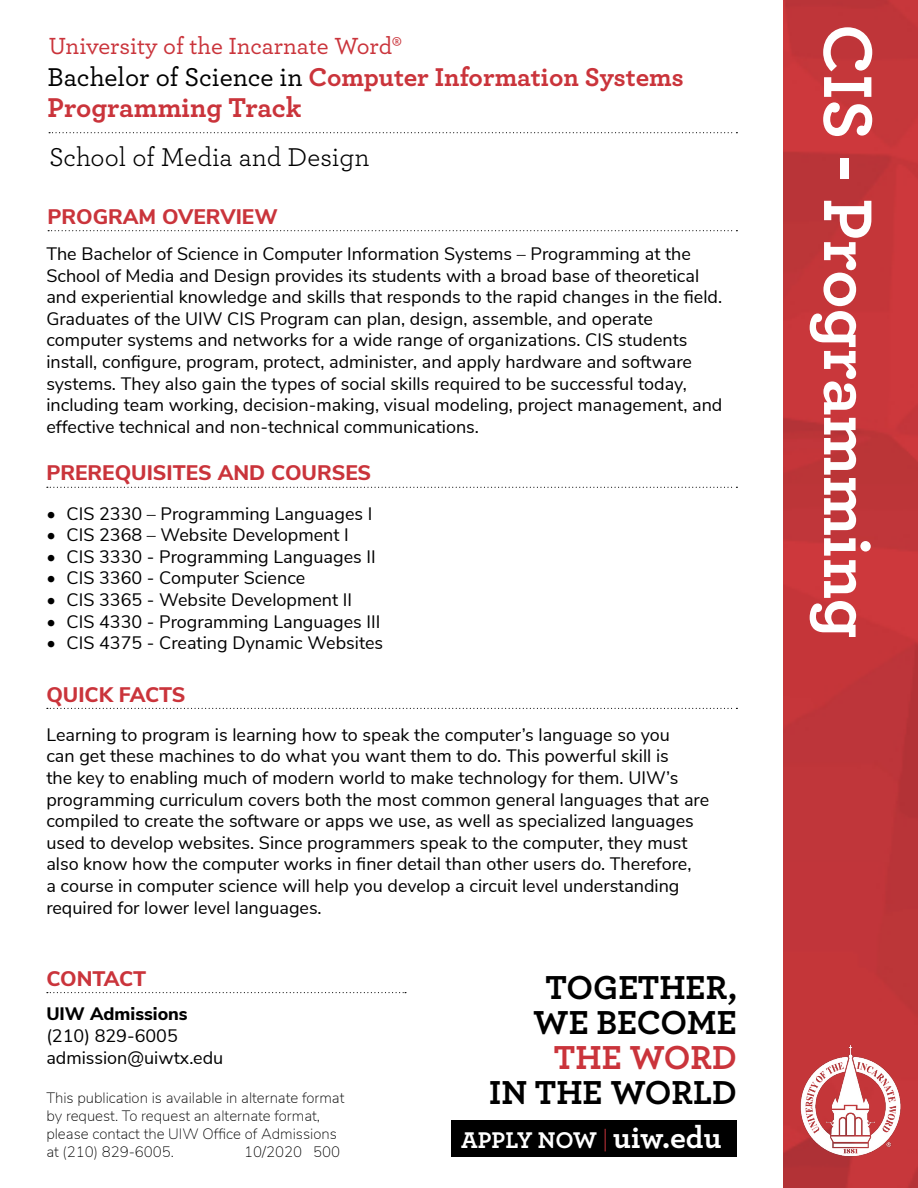
<style>
.page{position:relative;width:918px;height:1188px;background:#fff}
.page>*{position:absolute;margin:0;border:0;box-sizing:border-box;transform-origin:0 0}
.t1{font:700 72px "Archer Pro";color:#fff}
.t2{font:700 34.8px/34.8px "Archer Pro";color:#000;text-align:center}
.t3{font:700 34.8px "Archer Pro";color:#ca343b}
.t4{font:700 28.5px "Archer Pro";color:#ca343b}
.t5{font:700 27px "Archer Pro";color:#ca343b}
.t6{font:27px "Archer Pro";color:#000}
.t7{font:500 24.45px "Archer Pro";letter-spacing:-.005em;color:#ca343b}
.t8{font:700 23.85px "Archer Pro";color:#fff}
.t9{font:800 21px "Nunito Sans";color:#ca343b}
.t10{font:18px/21.6px "Nunito Sans";color:#000}
.t11{font:800 18px "Nunito Sans";color:#000}
.t12{font:200 15px/18px "Nunito Sans";color:#000}
.s1{font-weight:500;color:#000}
.s2{font-size:31.65px}
</style>
<div class="page">
<div style="left:452px;top:1120px;width:285px;height:37px;background:#000"></div>
<img style="left:783px;top:0;width:135px;height:1188px">
<img style="left:787px;top:1036px;width:128px;height:129px">
<svg style="left:49px;top:132px;width:688px;height:1px"></svg>
<svg style="left:48px;top:230px;width:689px;height:1px"></svg>
<svg style="left:605px;top:1129px;width:1px;height:22px"></svg>
<svg style="left:47px;top:992px;width:359px;height:1px"></svg>
<svg style="left:47px;top:708px;width:690px;height:1px"></svg>
<svg style="left:47px;top:487px;width:690px;height:1px"></svg>
<h3 class="t7" style="left:49px;top:28px;width:354px">University of the Incarnate Word®</h3>
<h3 class="t5" style="left:48px;top:56px;width:638px"><span class="s1">Bachelor of Science in</span> Computer Information Systems</h3>
<h3 class="t4" style="left:48px;top:85px;width:256px">Programming Track</h3>
<h3 class="t6" style="left:49px;top:139px;width:322px">School of Media and Design</h3>
<p class="t9" style="left:48px;top:201px;width:232px">PROGRAM OVERVIEW</p>
<p class="t10" style="left:46px;top:242px;width:678px">The Bachelor of Science in Computer Information Systems – Programming at the School of Media and Design provides its students with a broad base of theoretical and experiential knowledge and skills that responds to the rapid changes in the field.<br>Graduates of the UIW CIS Program can plan, design, assemble, and operate computer systems and networks for a wide range of organizations. CIS students install, configure, program, protect, administer, and apply hardware and software systems. They also gain the types of social skills required to be successful today, including team working, decision-making, visual modeling, project management, and effective technical and non-technical communications.</p>
<p class="t9" style="left:46px;top:458px;width:326px">PREREQUISITES AND COURSES</p>
<p class="t10" style="left:46px;top:501px;width:328px">• CIS 2330 – Programming Languages I</p>
<p class="t10" style="left:46px;top:523px;width:304px">• CIS 2368 – Website Development I</p>
<p class="t10" style="left:46px;top:545px;width:331px">• CIS 3330 - Programming Languages II</p>
<p class="t10" style="left:46px;top:566px;width:261px">• CIS 3360 - Computer Science</p>
<p class="t10" style="left:46px;top:588px;width:307px">• CIS 3365 - Website Development II</p>
<p class="t10" style="left:46px;top:609px;width:335px">• CIS 4330 - Programming Languages III</p>
<p class="t10" style="left:46px;top:631px;width:338px">• CIS 4375 - Creating Dynamic Websites</p>
<p class="t9" style="left:46px;top:679px;width:141px">QUICK FACTS</p>
<p class="t10" style="left:46px;top:723px;width:664px">Learning to program is learning how to speak the computer’s language so you<br>can get these machines to do what you want them to do. This powerful skill is<br>the key to enabling much of modern world to make technology for them. UIW’s programming curriculum covers both the most common general languages that are compiled to create the software or apps we use, as well as specialized languages used to develop websites. Since programmers speak to the computer, they must also know how the computer works in finer detail than other users do. Therefore,<br>a course in computer science will help you develop a circuit level understanding required for lower level languages.</p>
<p class="t9" style="left:46px;top:963px;width:101px">CONTACT</p>
<p class="t11" style="left:46px;top:1001px;width:143px">UIW Admissions</p>
<p class="t10" style="left:46px;top:1024px;width:179px">(210) 829-6005 admission@uiwtx.edu</p>
<h2 class="t2" style="left:533px;top:968px;width:205px">TOGETHER,<br>WE BECOME</h2>
<h2 class="t3" style="left:554px;top:1030px;width:184px">THE WORD</h2>
<p class="t12" style="left:46px;top:1088px;width:300px">This publication is available in alternate format</p>
<h2 class="t2" style="left:489px;top:1073px;width:249px">IN THE WORLD</h2>
<p class="t12" style="left:46px;top:1106px;width:292px">by request. To request an alternate format, please contact the UIW Office of Admissions at (210) 829-6005.</p>
<h3 class="t8" style="left:461px;top:1121px;width:262px">APPLY NOW <span class="s2">uiw.edu</span></h3>
<p class="t12" style="left:244px;top:1142px;width:97px">10/2020 500</p>
<h1 class="t1" style="left:905px;top:24px;width:616px;rotate:90deg">CIS - Programming</h1>
</div>
